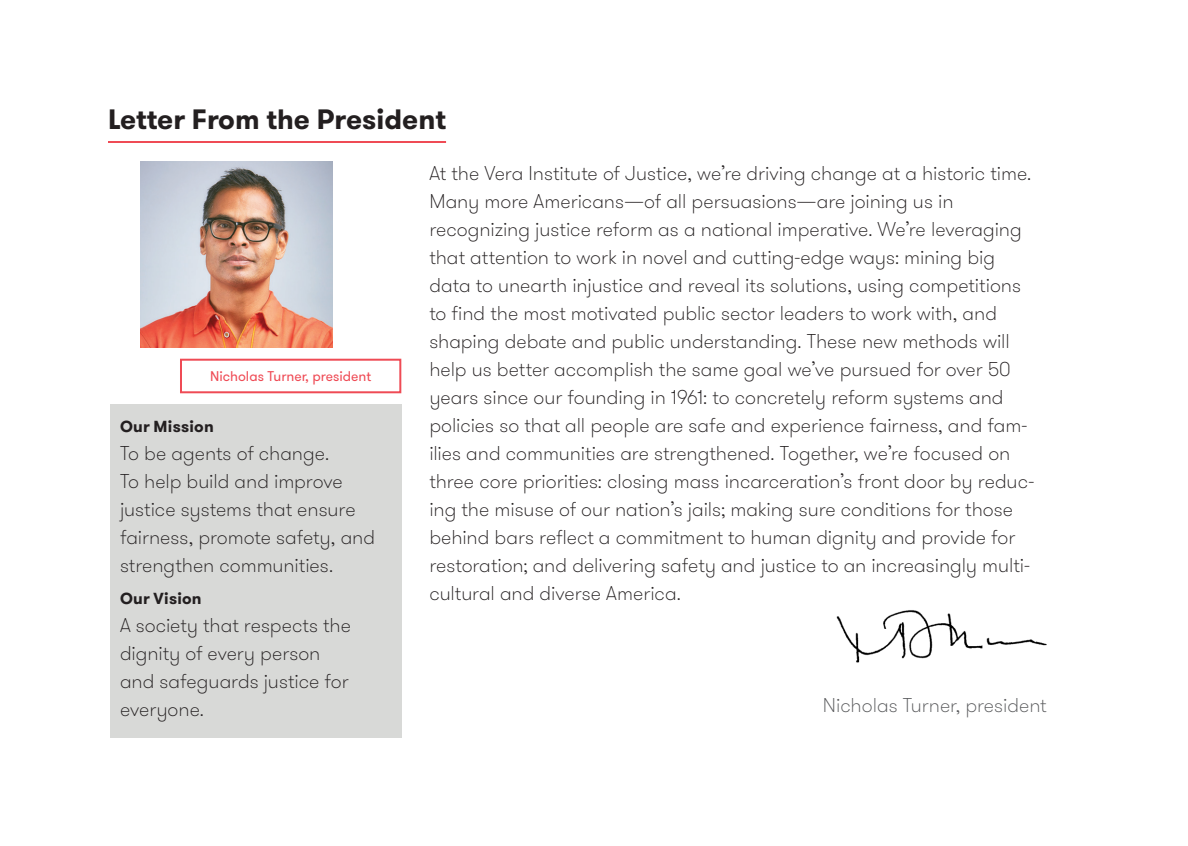
<style>
.page{position:relative;width:1188px;height:846px;background:#fff}
.page>*{position:absolute;margin:0;border:0;box-sizing:border-box;transform-origin:0 0}
.t1{font:700 28px "GT Walsheim";color:#231f20}
.t2{font:100 20px/28px "GT Walsheim";color:#231f20}
.t3{font:100 20px "GT Walsheim";color:#57585a}
.t4{font:700 16px "GT Walsheim";letter-spacing:.015em;color:#231f20}
.t5{font:14px "GT Walsheim";color:#ef4b55}
</style>
<div class="page">
<img style="left:141px;top:162px;width:192px;height:186px">
<img style="left:836px;top:610px;width:211px;height:53px">
<hr style="left:108px;top:141px;width:338px;height:2px;background:#ef4b55">
<div style="left:110px;top:404px;width:291px;height:334px;background:#d8d9d7"></div>
<div style="left:180px;top:359px;width:221px;height:34px;border:2px solid #ef4b55"></div>
<h1 class="t1" style="left:108px;top:101px;width:340px">Letter From the President</h1>
<p class="t2" style="left:429px;top:160px;width:606px">At the Vera Institute of Justice, we’re driving change at a historic time.<br>Many more Americans—of all persuasions—are joining us in recognizing justice reform as a national imperative. We’re leveraging that attention to work in novel and cutting-edge ways: mining big data to unearth injustice and reveal its solutions, using competitions to find the most motivated public sector leaders to work with, and shaping debate and public understanding. These new methods will help us better accomplish the same goal we’ve pursued for over 50 years since our founding in 1961: to concretely reform systems and policies so that all people are safe and experience fairness, and fam&shy;ilies and communities are strengthened. Together, we’re focused on three core priorities: closing mass incarceration’s front door by reduc&shy;ing the misuse of our nation’s jails; making sure conditions for those behind bars reflect a commitment to human dignity and provide for restoration; and delivering safety and justice to an increasingly multi&shy;cultural and diverse America.</p>
<p class="t5" style="left:210px;top:367px;width:163px">Nicholas Turner, president</p>
<p class="t4" style="left:120px;top:416px;width:95px">Our Mission</p>
<p class="t2" style="left:120px;top:440px;width:257px">To be agents of change.<br>To help build and improve justice systems that ensure fairness, promote safety, and strengthen communities.</p>
<p class="t4" style="left:120px;top:588px;width:83px">Our Vision</p>
<p class="t2" style="left:120px;top:612px;width:233px">A society that respects the dignity of every person and safeguards justice for everyone.</p>
<p class="t3" style="left:823px;top:692px;width:225px">Nicholas Turner, president</p>
</div>
